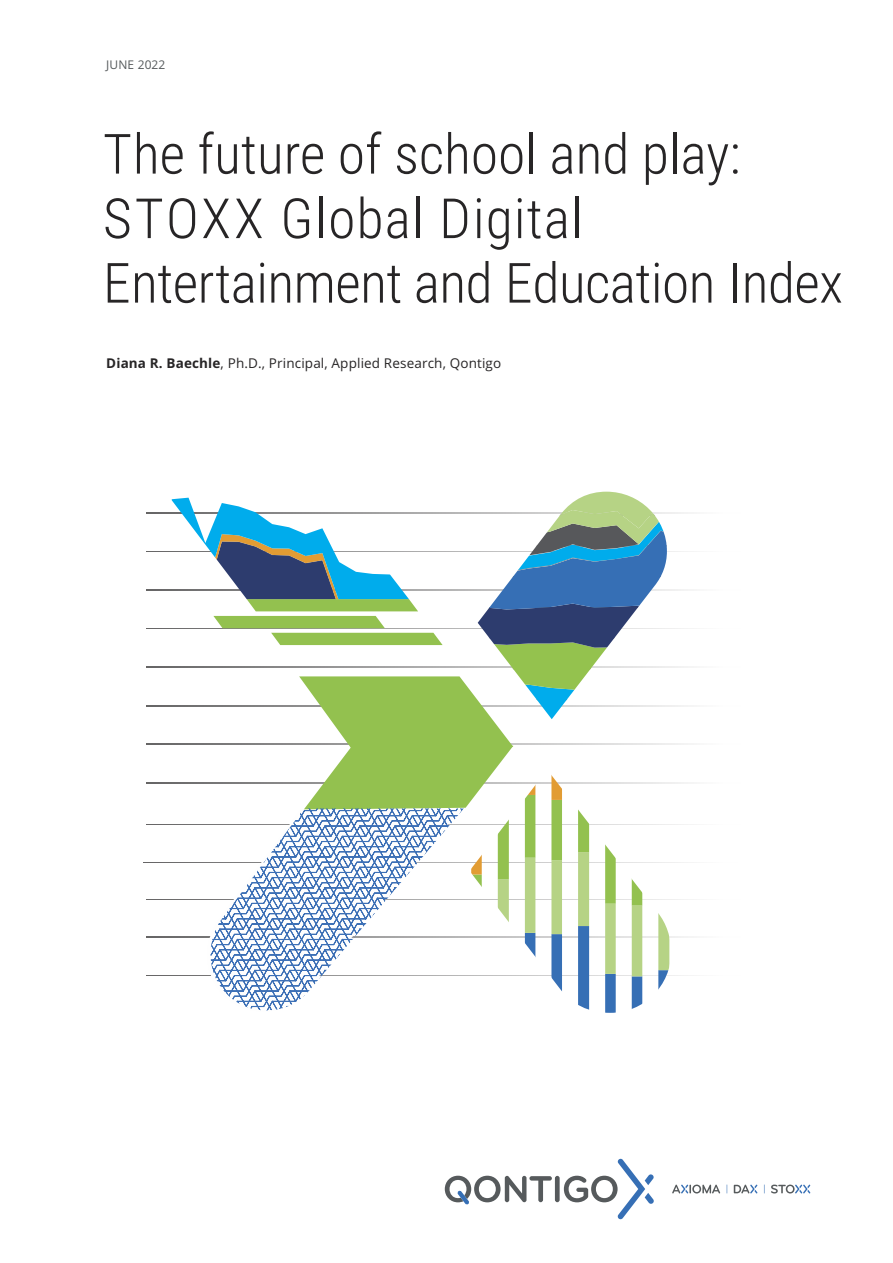
<style>
.page{position:relative;width:893px;height:1263px;background:#fff}
.page>*{position:absolute;margin:0;border:0;box-sizing:border-box;transform-origin:0 0}
.t1{font:300 55.5px/64.5px "Roboto Condensed";color:#272526}
.t2{font:13.5px "Open Sans";letter-spacing:.01em;color:#272526}
.t3{font:12px "Open Sans";letter-spacing:.01em;color:#565a5c}
.s1{font-weight:700}
</style>
<div class="page">
<svg style="left:147px;top:975px;width:541px;height:1px"></svg>
<svg style="left:147px;top:937px;width:541px;height:1px"></svg>
<svg style="left:147px;top:899px;width:541px;height:1px"></svg>
<svg style="left:143px;top:862px;width:545px;height:1px"></svg>
<svg style="left:147px;top:824px;width:541px;height:1px"></svg>
<svg style="left:147px;top:782px;width:541px;height:1px"></svg>
<svg style="left:147px;top:744px;width:541px;height:1px"></svg>
<svg style="left:147px;top:705px;width:541px;height:1px"></svg>
<svg style="left:147px;top:667px;width:541px;height:1px"></svg>
<svg style="left:147px;top:628px;width:541px;height:1px"></svg>
<svg style="left:147px;top:590px;width:541px;height:1px"></svg>
<svg style="left:147px;top:551px;width:541px;height:1px"></svg>
<svg style="left:147px;top:513px;width:541px;height:1px"></svg>
<svg style="left:172px;top:492px;width:499px;height:521px"></svg>
<div style="left:555px;top:1176px;width:5px;height:26px;background:#565a5c;border-radius:2px"></div>
<svg style="left:564px;top:1159px;width:90px;height:60px"></svg>
<svg style="left:445px;top:1176px;width:107px;height:29px"></svg>
<svg style="left:672px;top:1184px;width:48px;height:9px"></svg>
<svg style="left:734px;top:1185px;width:23px;height:8px"></svg>
<svg style="left:771px;top:1184px;width:39px;height:9px"></svg>
<p class="t3" style="left:106px;top:58px;width:61px">June 2022</p>
<p class="t1" style="left:103px;top:122px;width:741px">The future of school and play:<br>STOXX Global Digital<br>Entertainment and Education Index</p>
<p class="t2" style="left:106px;top:355px;width:396px"><span class="s1">Diana R. Baechle</span>, Ph.D., Principal, Applied Research, Qontigo</p>
</div>
